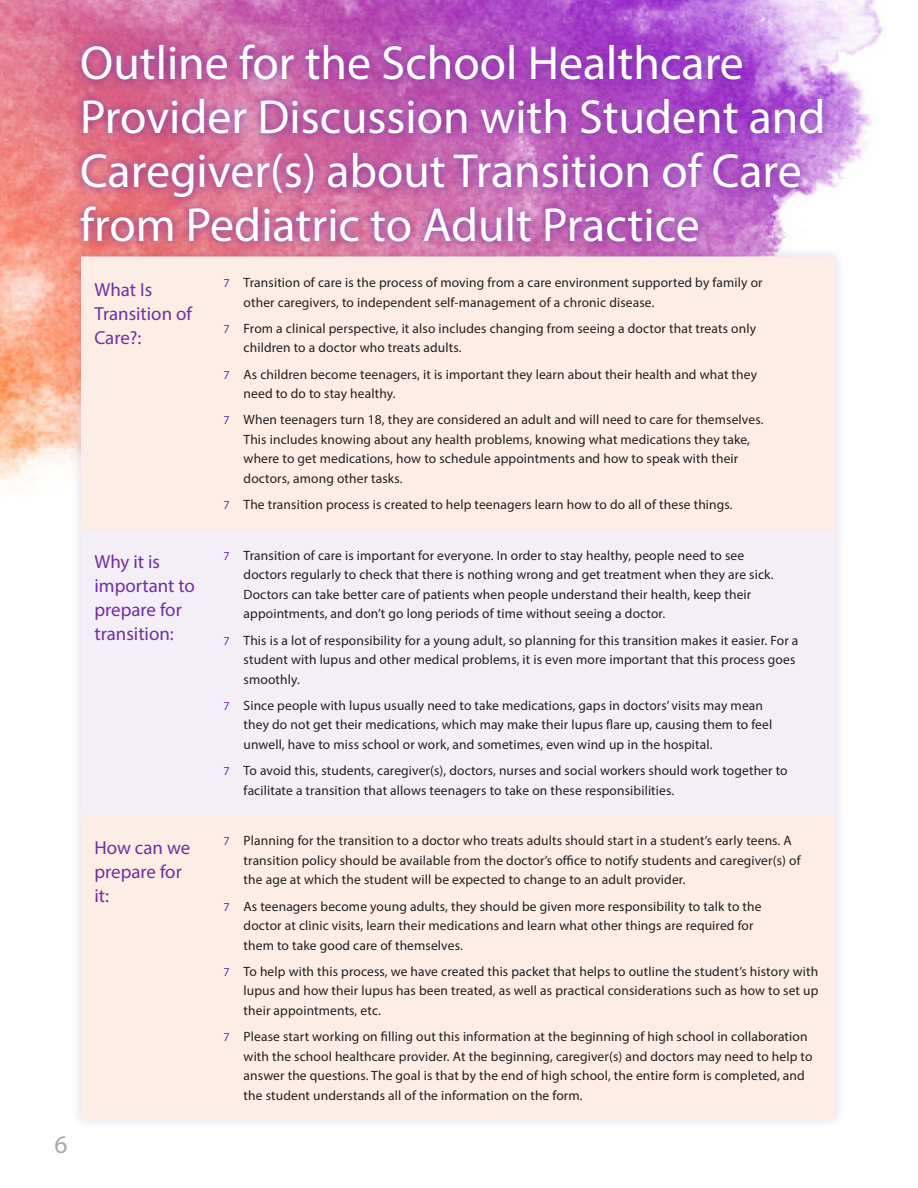
<style>
.page{position:relative;width:918px;height:1188px;background:#fff}
.page>*{position:absolute;margin:0;border:0;box-sizing:border-box;transform-origin:0 0}
.t1{font:48px/54px "Myriad Pro";color:#fff}
.t2{font:25.5px "Myriad Pro";color:#a8a9ad}
.table_headers{font:18.9px/24px "Myriad Pro";color:#7030a1}
.t3{font:13.5px/19.5px "Myriad Pro";letter-spacing:.01em;color:#231f20}
.s1{font-size:12.15px;color:#7030a1}
</style>
<div class="page">
<img style="left:0;top:0;width:883px;height:481px">
<div style="left:71px;top:36px;width:761px;height:215px;background:#7030a1;opacity:.9"></div>
<div style="left:71px;top:247px;width:774px;height:883px;background:#7030a1;opacity:.2"></div>
<div style="left:81px;top:256px;width:755px;height:864px;background:#fdede4"></div>
<div style="left:81px;top:529px;width:755px;height:286px;background:#f4eef7"></div>
<p class="t1" style="left:80px;top:35px;width:747px">Outline for the School Healthcare Provider Discussion with Student and Caregiver(s) about Transition of Care from Pediatric to Adult Practice</p>
<p class="table_headers" style="left:94px;top:277px;width:99px">What Is<br>Transition of<br>Care?:</p>
<p class="t3" style="left:244px;top:273px;width:521px;text-indent:-20px"><span class="s1">7</span> Transition of care is the process of moving from a care environment supported by family or other caregivers, to independent self-management of a chronic disease.</p>
<p class="t3" style="left:244px;top:318px;width:514px;text-indent:-20px"><span class="s1">7</span> From a clinical perspective, it also includes changing from seeing a doctor that treats only children to a doctor who treats adults.</p>
<p class="t3" style="left:244px;top:364px;width:515px;text-indent:-20px"><span class="s1">7</span> As children become teenagers, it is important they learn about their health and what they need to do to stay healthy.</p>
<p class="t3" style="left:244px;top:410px;width:521px;text-indent:-20px"><span class="s1">7</span> When teenagers turn 18, they are considered an adult and will need to care for themselves.<br>This includes knowing about any health problems, knowing what medications they take, where to get medications, how to schedule appointments and how to speak with their doctors, among other tasks.</p>
<p class="t3" style="left:223px;top:495px;width:511px"><span class="s1">7</span> The transition process is created to help teenagers learn how to do all of these things.</p>
<h2 class="t2" style="left:55px;top:1128px;width:15px">6</h2>
<p class="table_headers" style="left:94px;top:550px;width:102px">Why it is important to prepare for transition:</p>
<p class="t3" style="left:244px;top:545px;width:532px;text-indent:-20px"><span class="s1">7</span> Transition of care is important for everyone. In order to stay healthy, people need to see doctors regularly to check that there is nothing wrong and get treatment when they are sick.<br>Doctors can take better care of patients when people understand their health, keep their appointments, and don’t go long periods of time without seeing a doctor.</p>
<p class="t3" style="left:244px;top:630px;width:556px;text-indent:-20px"><span class="s1">7</span> This is a lot of responsibility for a young adult, so planning for this transition makes it easier. For a student with lupus and other medical problems, it is even more important that this process goes smoothly.</p>
<p class="t3" style="left:244px;top:695px;width:530px;text-indent:-20px"><span class="s1">7</span> Since people with lupus usually need to take medications, gaps in doctors’ visits may mean they do not get their medications, which may make their lupus flare up, causing them to feel unwell, have to miss school or work, and sometimes, even wind up in the hospital.</p>
<p class="t3" style="left:244px;top:761px;width:546px;text-indent:-20px"><span class="s1">7</span> To avoid this, students, caregiver(s), doctors, nurses and social workers should work together to facilitate a transition that allows teenagers to take on these responsibilities.</p>
<p class="table_headers" style="left:94px;top:835px;width:97px">How can we prepare for it:</p>
<p class="t3" style="left:244px;top:831px;width:559px;text-indent:-20px"><span class="s1">7</span> Planning for the transition to a doctor who treats adults should start in a student’s early teens. A transition policy should be available from the doctor’s office to notify students and caregiver(s) of the age at which the student will be expected to change to an adult provider.</p>
<p class="t3" style="left:244px;top:896px;width:520px;text-indent:-20px"><span class="s1">7</span> As teenagers become young adults, they should be given more responsibility to talk to the doctor at clinic visits, learn their medications and learn what other things are required for them to take good care of themselves.</p>
<p class="t3" style="left:244px;top:961px;width:576px;text-align:justify;text-indent:-20px"><span class="s1">7</span> To help with this process, we have created this packet that helps to outline the student’s history with lupus and how their lupus has been treated, as well as practical considerations such as how to set up their appointments, etc.</p>
<p class="t3" style="left:244px;top:1027px;width:570px;text-indent:-20px"><span class="s1">7</span> Please start working on filling out this information at the beginning of high school in collaboration with the school healthcare provider. At the beginning, caregiver(s) and doctors may need to help to answer the questions. The goal is that by the end of high school, the entire form is completed, and the student understands all of the information on the form.</p>
</div>
